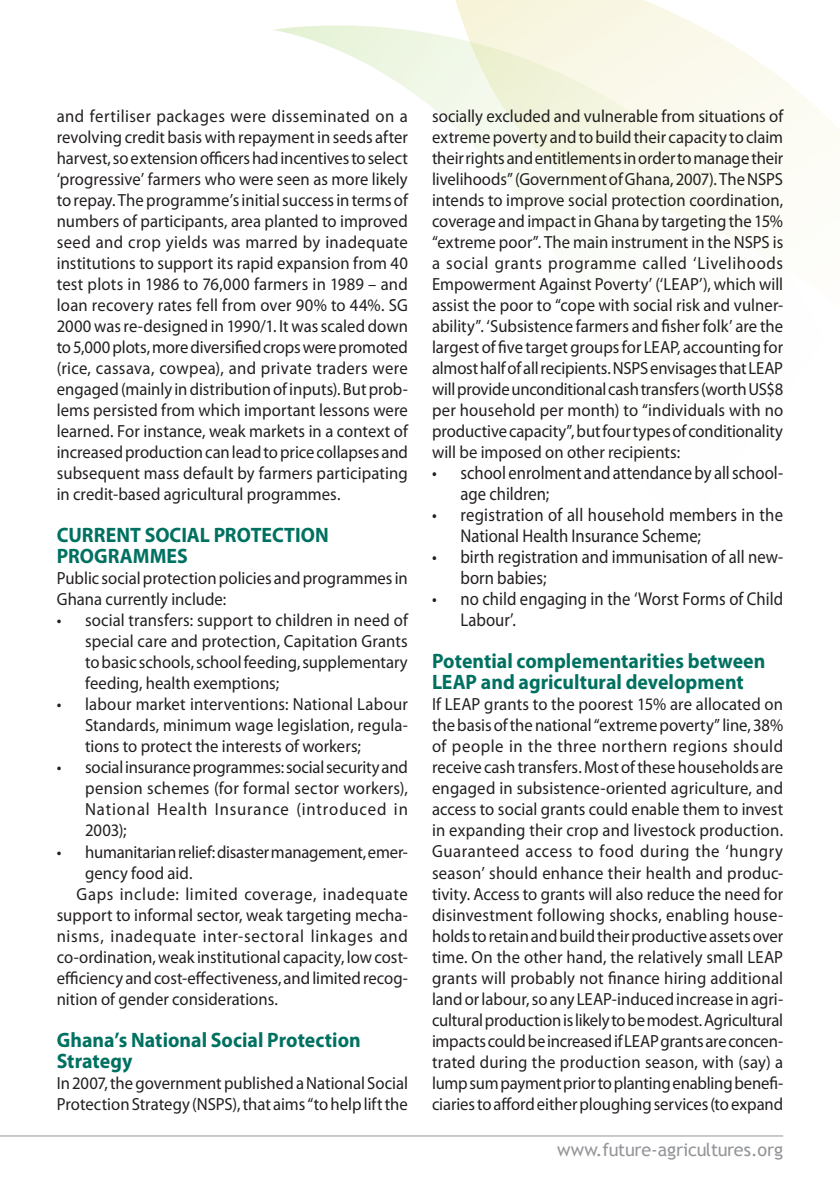
<style>
.page{position:relative;width:840px;height:1191px;background:#fff}
.page>*{position:absolute;margin:0;border:0;box-sizing:border-box;transform-origin:0 0}
.t1{font:700 20.8px/21px "Myriad Pro";color:#007161;scale:.95 1}
.t2{font:18.4px/21px "Myriad Pro";color:#231f20;scale:.9 1}
.t3{font:18px "Trebuchet MS";letter-spacing:-.015em;color:#939598}
.t4{font:17.6px/21px "Myriad Pro";color:#231f20;text-align:justify;scale:.95 1}
.t5{font:17.6px "Myriad Pro";letter-spacing:.04em;color:#231f20;scale:.95 1}
.t6{font:17.6px "Myriad Pro";letter-spacing:.035em;color:#231f20;scale:.95 1}
</style>
<div class="page">
<img style="left:456px;top:0;width:235px;height:22px">
<hr style="left:0;top:1135px;width:782px;height:1px;background:#939598">
<p class="t4" style="left:57px;top:105px;width:371px">and fertiliser packages were disseminated on a revolving credit basis with repayment in seeds after harvest, so extension officers had incentives to select ‘progressive’ farmers who were seen as more likely to repay. The programme’s initial success in terms of numbers of participants, area planted to improved seed and crop yields was marred by inadequate institutions to support its rapid expansion from 40 test plots in 1986 to 76,000 farmers in 1989 – and loan recovery rates fell from over 90% to 44%. SG 2000 was re-designed in 1990/1. It was scaled down to 5,000 plots, more diversified crops were promoted (rice, cassava, cowpea), and private traders were engaged (mainly in distribution of inputs). But prob&shy;lems persisted from which important lessons were learned. For instance, weak markets in a context of increased production can lead to price collapses and subsequent mass default by farmers participating in credit-based agricultural programmes.</p>
<p class="t1" style="left:57px;top:524px;width:287px">CURRENT SOCIAL PROTECTION<br>PROGRAMMES</p>
<p class="t4" style="left:57px;top:567px;width:371px">Public social protection policies and programmes in<br>Ghana currently include:</p>
<p class="t4" style="left:85px;top:609px;width:341px;text-indent:-28px">• social transfers: support to children in need of special care and protection, Capitation Grants to basic schools, school feeding, supplementary feeding, health exemptions;</p>
<p class="t4" style="left:85px;top:693px;width:341px;text-indent:-28px">• labour market interventions: National Labour Standards, minimum wage legislation, regula&shy;tions to protect the interests of workers;</p>
<p class="t4" style="left:85px;top:757px;width:341px;text-indent:-28px">• social insurance programmes: social security and pension schemes (for formal sector workers), National Health Insurance (introduced in 2003);</p>
<p class="t4" style="left:57px;top:841px;width:371px">• humanitarian relief: disaster management, emer-</p>
<p class="t4" style="left:85px;top:862px;width:114px">gency food aid.</p>
<p class="t6" style="left:77px;top:882px;width:350px">Gaps include: limited coverage, inadequate</p>
<p class="t4" style="left:57px;top:904px;width:371px">support to informal sector, weak targeting mecha-</p>
<p class="t5" style="left:57px;top:924px;width:371px">nisms, inadequate inter-sectoral linkages and</p>
<p class="t4" style="left:57px;top:946px;width:371px">co-ordination, weak institutional capacity, low cost-</p>
<p class="t4" style="left:57px;top:967px;width:371px">efficiency and cost-effectiveness, and limited recog-</p>
<p class="t4" style="left:57px;top:988px;width:234px">nition of gender considerations.</p>
<p class="t1" style="left:57px;top:1028px;width:321px">Ghana’s National Social Protection<br>Strategy</p>
<p class="t4" style="left:57px;top:1071px;width:371px">In 2007, the government published a National Social<br>Protection Strategy (NSPS), that aims “to help lift the</p>
<p class="t4" style="left:432px;top:105px;width:371px">socially excluded and vulnerable from situations of extreme poverty and to build their capacity to claim their rights and entitlements in order to manage their livelihoods” (Government of Ghana, 2007). The NSPS intends to improve social protection coordination, coverage and impact in Ghana by targeting the 15% “extreme poor”. The main instrument in the NSPS is a social grants programme called ‘Livelihoods Empowerment Against Poverty’ (‘LEAP’), which will assist the poor to “cope with social risk and vulner&shy;ability”. ‘Subsistence farmers and fisher folk’ are the largest of five target groups for LEAP, accounting for almost half of all recipients. NSPS envisages that LEAP will provide unconditional cash transfers (worth US$8 per household per month) to “individuals with no productive capacity”, but four types of conditionality will be imposed on other recipients:</p>
<p class="t2" style="left:460px;top:462px;width:360px;text-indent:-28px">• school enrolment and attendance by all school&shy;age children;</p>
<p class="t2" style="left:460px;top:504px;width:360px;text-indent:-28px">• registration of all household members in the<br>National Health Insurance Scheme;</p>
<p class="t2" style="left:460px;top:546px;width:360px;text-indent:-28px">• birth registration and immunisation of all new&shy;born babies;</p>
<p class="t2" style="left:460px;top:588px;width:360px;text-indent:-28px">• no child engaging in the ‘Worst Forms of Child<br>Labour’.</p>
<p class="t1" style="left:432px;top:650px;width:352px">Potential complementarities between<br>LEAP and agricultural development</p>
<p class="t4" style="left:432px;top:693px;width:371px">If LEAP grants to the poorest 15% are allocated on the basis of the national “extreme poverty” line, 38% of people in the three northern regions should receive cash transfers. Most of these households are engaged in subsistence-oriented agriculture, and access to social grants could enable them to invest in expanding their crop and livestock production.<br>Guaranteed access to food during the ‘hungry season’ should enhance their health and produc&shy;tivity. Access to grants will also reduce the need for disinvestment following shocks, enabling house&shy;holds to retain and build their productive assets over time. On the other hand, the relatively small LEAP grants will probably not finance hiring additional land or labour, so any LEAP-induced increase in agri&shy;cultural production is likely to be modest. Agricultural impacts could be increased if LEAP grants are concen&shy;trated during the production season, with (say) a lump sum payment prior to planting enabling benefi&shy;ciaries to afford either ploughing services (to expand</p>
<p class="t3" style="left:557px;top:1139px;width:227px">www.future-agricultures.org</p>
</div>
